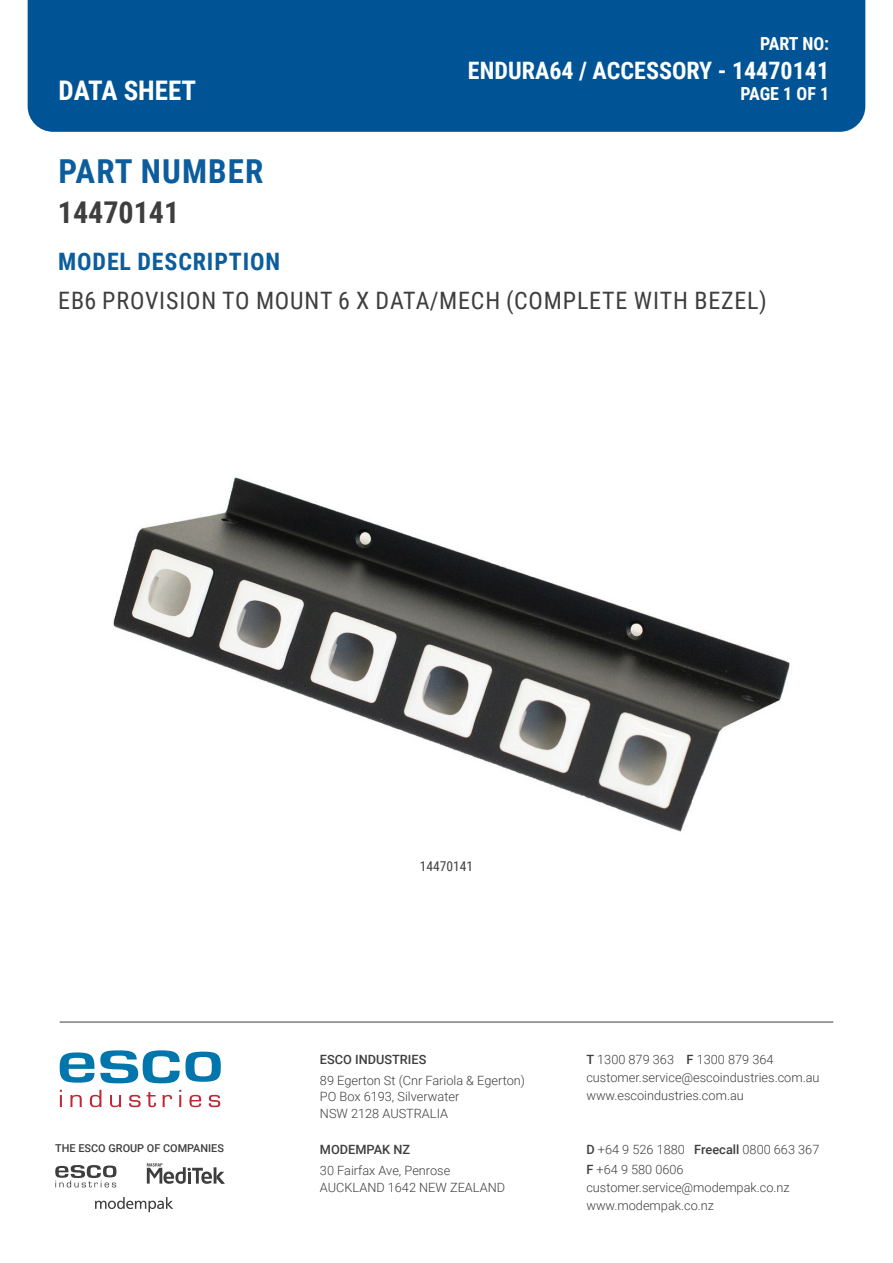
<style>
.page{position:relative;width:893px;height:1263px;background:#fff}
.page>*{position:absolute;margin:0;border:0;box-sizing:border-box;transform-origin:0 0}
.Header__Part_No{font:700 33px "Roboto Condensed";letter-spacing:.035em;color:#0b5d9d}
.Part_Number{font:700 30px "Roboto Condensed";color:#3e3e3f}
.t1{font:700 27px "Roboto Condensed";color:#fff}
.Model_Description{font:24px "Roboto Condensed";letter-spacing:.035em;color:#3e3e3f}
.Masthead_Codes{font:700 24px "Roboto Condensed";color:#fff}
.Header__Model_Des{font:700 24px "Roboto Condensed";letter-spacing:.035em;color:#0b5d9d}
.Masthead_Codes-2{font:700 18px "Roboto Condensed";color:#fff}
.Masthead_Codes_SML{font:700 18px "Roboto Condensed";letter-spacing:-.01em;color:#fff}
.IMAGE_DESC{font:13.5px "Roboto Condensed";color:#3e3e3f}
.t2{font:300 12.75px/16.5px "Roboto";color:#3e3e3f}
.t3{font:500 12.75px "Roboto";color:#3e3e3f}
.t4{font:500 10.95px "Roboto";color:#3e3e3f}
.s1{font-weight:500}
</style>
<div class="page">
<div style="left:28px;top:0;width:837px;height:132px;background:#005495"></div>
<svg style="left:60px;top:1052px;width:34px;height:30px"></svg>
<svg style="left:100px;top:1050px;width:121px;height:33px"></svg>
<svg style="left:60px;top:1090px;width:2px;height:17px"></svg>
<svg style="left:70px;top:1095px;width:12px;height:12px"></svg>
<svg style="left:90px;top:1090px;width:11px;height:17px"></svg>
<svg style="left:110px;top:1095px;width:11px;height:12px"></svg>
<svg style="left:129px;top:1095px;width:12px;height:12px"></svg>
<svg style="left:147px;top:1092px;width:9px;height:15px"></svg>
<svg style="left:163px;top:1095px;width:9px;height:12px"></svg>
<svg style="left:179px;top:1090px;width:2px;height:17px"></svg>
<svg style="left:189px;top:1095px;width:12px;height:12px"></svg>
<svg style="left:209px;top:1095px;width:11px;height:12px"></svg>
<svg style="left:55px;top:1165px;width:61px;height:22px"></svg>
<svg style="left:147px;top:1163px;width:78px;height:21px"></svg>
<svg style="left:95px;top:1197px;width:78px;height:15px"></svg>
<hr style="left:60px;top:1022px;width:773px;height:1px;background:#3e3e3f">
<img style="left:113px;top:477px;width:677px;height:355px">
<h3 class="t1" style="left:58px;top:72px;width:139px">DATA SHEET</h3>
<p class="Masthead_Codes_SML" style="left:760px;top:31px;width:71px">PART NO:</p>
<p class="Masthead_Codes" style="left:468px;top:53px;width:363px">ENDURA64 / ACCESSORY - 14470141</p>
<p class="Masthead_Codes-2" style="left:740px;top:81px;width:90px">PAGE 1 OF 1</p>
<p class="Header__Part_No" style="left:58px;top:149px;width:207px">PART NUMBER</p>
<p class="Part_Number" style="left:58px;top:191px;width:123px">14470141</p>
<p class="Header__Model_Des" style="left:58px;top:245px;width:223px">MODEL DESCRIPTION</p>
<p class="Model_Description" style="left:58px;top:283px;width:710px">EB6 PROVISION TO MOUNT 6 X DATA/MECH (COMPLETE WITH BEZEL)</p>
<p class="t4" style="left:55px;top:1140px;width:170px">THE ESCO GROUP OF COMPANIES</p>
<p class="IMAGE_DESC" style="left:420px;top:857px;width:55px">14470141</p>
<p class="t3" style="left:320px;top:1050px;width:108px">ESCO INDUSTRIES</p>
<p class="t2" style="left:320px;top:1071px;width:207px">89 Egerton St (Cnr Fariola &amp; Egerton)<br>PO Box 6193, Silverwater<br>NSW 2128 AUSTRALIA</p>
<p class="t3" style="left:320px;top:1140px;width:92px">MODEMPAK NZ</p>
<p class="t2" style="left:320px;top:1162px;width:187px">30 Fairfax Ave, Penrose<br>AUCKLAND 1642 NEW ZEALAND</p>
<p class="t2" style="left:586px;top:1050px;width:235px;line-height:18px"><span class="s1">T</span> 1300 879 363 <span class="s1">F</span> 1300 879 364 customer.service@escoindustries.com.au www.escoindustries.com.au</p>
<p class="t2" style="left:586px;top:1139px;width:234px;line-height:19.5px"><span class="s1">D</span> +64 9 526 1880 <span class="s1">Freecall</span> 0800 663 367<br><span class="s1">F</span> +64 9 580 0606</p>
<p class="t2" style="left:586px;top:1177px;width:205px;line-height:18px">customer.service@modempak.co.nz www.modempak.co.nz</p>
</div>
